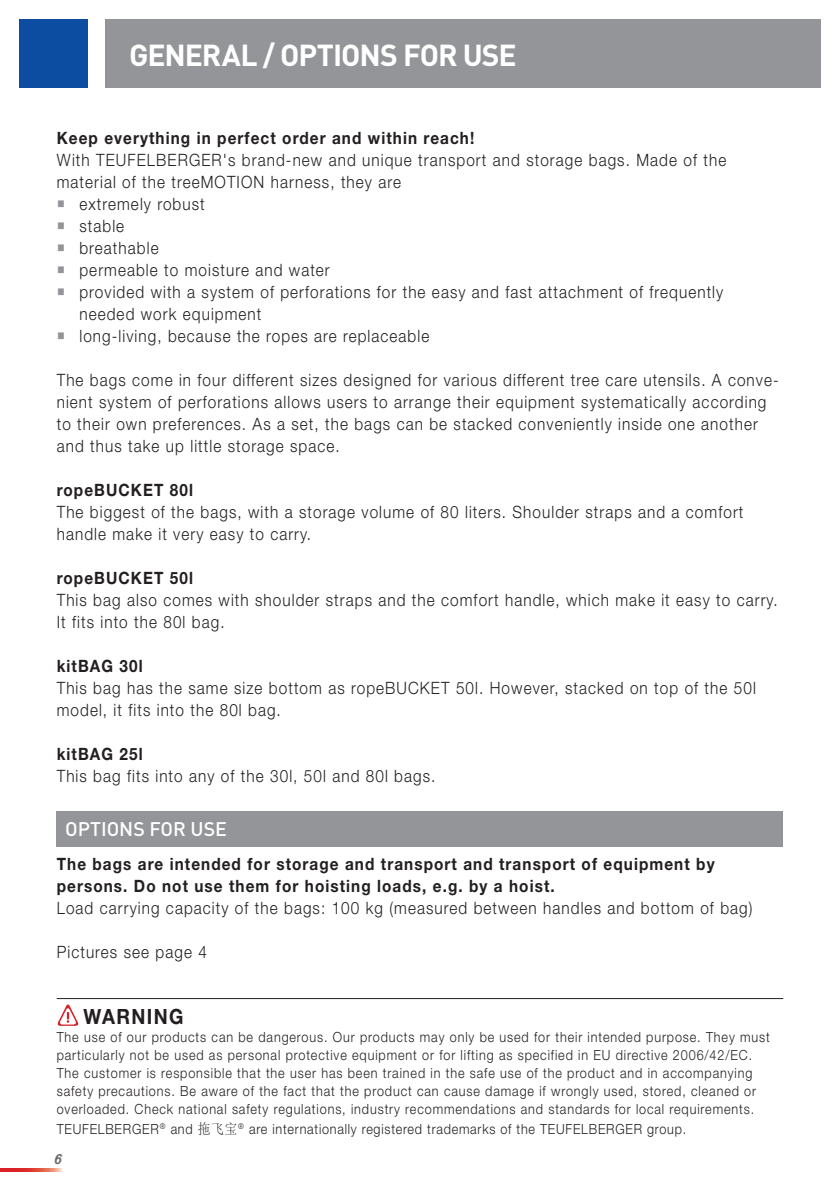
<style>
.page{position:relative;width:840px;height:1191px;background:#fff}
.page>*{position:absolute;margin:0;border:0;box-sizing:border-box;transform-origin:0 0}
.t1{font:700 30px "DIN";letter-spacing:-.035em;color:#fff}
.t2{font:700 21px "Helvetica Neue LT";letter-spacing:.07em;color:#231f20;scale:.9 1}
.t3{font:500 19.4px "DIN";color:#fff}
.t4{font:300 17px/22px "Helvetica Neue LT";letter-spacing:.07em;color:#231f20;scale:.9 1}
.t5{font:700 17px/22px "Helvetica Neue LT";letter-spacing:.07em;color:#231f20;scale:.9 1}
.t6{font:300 14px/18px "Helvetica Neue LT";letter-spacing:.07em;color:#231f20;scale:.9 1}
.t7{font:italic 700 14px "Arial";color:#6c6d70}
.s1{color:#939598}
.s2{font-family:"Adobe Song Std"}
</style>
<div class="page">
<svg style="left:0;top:1168px;width:62px;height:3px"></svg>
<div style="left:105px;top:20px;width:714px;height:68px;background:#939598"></div>
<div style="left:20px;top:20px;width:68px;height:68px;background:#0d4da1"></div>
<svg style="left:57px;top:1004px;width:22px;height:21px"></svg>
<hr style="left:57px;top:998px;width:725px;height:1px;background:#231f20">
<div style="left:57px;top:811px;width:725px;height:35px;background:#939598"></div>
<h1 class="t1" style="left:129px;top:35px;width:389px">GENERAL / OPTIONS FOR USE</h1>
<p class="t5" style="left:57px;top:126px;width:465px">Keep everything in perfect order and within reach!</p>
<p class="t4" style="left:57px;top:148px;width:745px">With TEUFELBERGER's brand-new and unique transport and storage bags. Made of the material of the treeMOTION harness, they are</p>
<p class="t4" style="left:57px;top:192px;width:166px"><span class="s1">○</span> extremely robust</p>
<p class="t4" style="left:57px;top:214px;width:76px"><span class="s1">○</span> stable</p>
<p class="t4" style="left:57px;top:236px;width:115px"><span class="s1">○</span> breathable</p>
<p class="t4" style="left:57px;top:258px;width:305px"><span class="s1">○</span> permeable to moisture and water</p>
<p class="t4" style="left:79px;top:280px;width:716px;text-indent:-23px"><span class="s1">○</span> provided with a system of perforations for the easy and fast attachment of frequently needed work equipment</p>
<p class="t4" style="left:57px;top:324px;width:415px"><span class="s1">○</span> long-living, because the ropes are replaceable</p>
<p class="t4" style="left:57px;top:368px;width:803px">The bags come in four different sizes designed for various different tree care utensils. A conve&shy;nient system of perforations allows users to arrange their equipment systematically according to their own preferences. As a set, the bags can be stacked conveniently inside one another and thus take up little storage space.</p>
<p class="t5" style="left:57px;top:478px;width:153px">ropeBUCKET 80l</p>
<p class="t4" style="left:57px;top:500px;width:764px">The biggest of the bags, with a storage volume of 80 liters. Shoulder straps and a comfort handle make it very easy to carry.</p>
<p class="t5" style="left:57px;top:566px;width:153px">ropeBUCKET 50l</p>
<p class="t4" style="left:57px;top:588px;width:802px">This bag also comes with shoulder straps and the comfort handle, which make it easy to carry.<br>It fits into the 80l bag.</p>
<p class="t5" style="left:57px;top:654px;width:97px">kitBAG 30l</p>
<p class="t4" style="left:57px;top:676px;width:777px">This bag has the same size bottom as ropeBUCKET 50l. However, stacked on top of the 50l model, it fits into the 80l bag.</p>
<p class="t5" style="left:57px;top:742px;width:97px">kitBAG 25l</p>
<p class="t4" style="left:57px;top:764px;width:422px">This bag fits into any of the 30l, 50l and 80l bags.</p>
<p class="t3" style="left:65px;top:815px;width:163px">OPTIONS FOR USE</p>
<p class="t5" style="left:57px;top:852px;width:732px">The bags are intended for storage and transport and transport of equipment by persons. Do not use them for hoisting loads, e.g. by a hoist.</p>
<p class="t4" style="left:57px;top:896px;width:774px">Load carrying capacity of the bags: 100 kg (measured between handles and bottom of bag)</p>
<p class="t4" style="left:57px;top:940px;width:168px">Pictures see page 4</p>
<p class="t2" style="left:83px;top:1003px;width:113px">WARNING</p>
<p class="t6" style="left:57px;top:1027px;width:793px">The use of our products can be dangerous. Our products may only be used for their intended purpose. They must particularly not be used as personal protective equipment or for lifting as specified in EU directive 2006/42/EC.<br>The customer is responsible that the user has been trained in the safe use of the product and in accompanying safety precautions. Be aware of the fact that the product can cause damage if wrongly used, stored, cleaned or overloaded. Check national safety regulations, industry recommendations and standards for local requirements.</p>
<p class="t6" style="left:57px;top:1119px;width:700px">TEUFELBERGER<sup>®</sup> and <span class="s2">拖飞宝</span><sup>®</sup> are internationally registered trademarks of the TEUFELBERGER group.</p>
<p class="t7" style="left:53px;top:1150px;width:9px">6</p>
</div>
